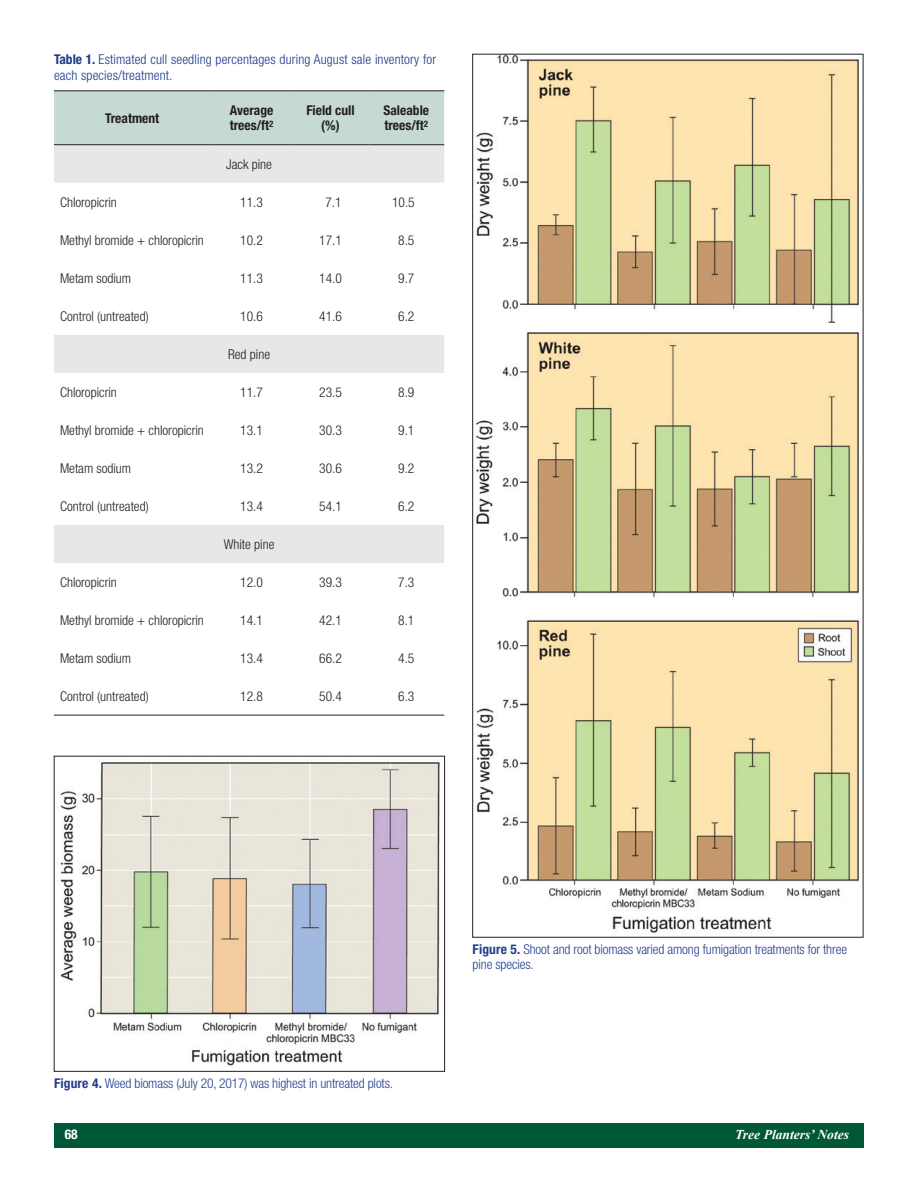
<style>
.page{position:relative;width:918px;height:1188px;background:#fff}
.page>*{position:absolute;margin:0;border:0;box-sizing:border-box;transform-origin:0 0}
.Table_Text{font:300 condensed 13.5px "Helvetica Neue LT Std";color:#231f20}
.Captions{font:300 condensed 13.5px/15px "Helvetica Neue LT Std";letter-spacing:-.01em;color:#253f8e}
.table_figure_caption{font:300 condensed 13.5px/16.5px "Helvetica Neue LT Std";letter-spacing:.01em;color:#1b388c}
.Table_Heads{font:700 condensed 13.5px/15.8px "Helvetica Neue LT Std";color:#231f20}
.t1{font:italic 700 13.5px "Times New Roman";color:#fff}
.t2{font:700 condensed 13.5px "Helvetica Neue LT Std";color:#fff}
.s1{font-weight:700}
</style>
<div class="page">
<div style="left:54px;top:1123px;width:810px;height:25px;background:#005837"></div>
<img style="left:60px;top:761px;width:380px;height:305px">
<div style="left:54px;top:756px;width:391px;height:316px;border:1px solid #231f20"></div>
<img style="left:475px;top:56px;width:385px;height:877px">
<div style="left:54px;top:91px;width:390px;height:53px;background:#c6dad2"></div>
<svg style="left:54px;top:145px;width:390px;height:418px"></svg>
<svg style="left:54px;top:183px;width:390px;height:152px"></svg>
<hr style="left:54px;top:90px;width:157px;height:1px;background:#231f20">
<hr style="left:211px;top:90px;width:82px;height:1px;background:#231f20">
<hr style="left:293px;top:90px;width:75px;height:1px;background:#231f20">
<hr style="left:368px;top:90px;width:76px;height:1px;background:#231f20">
<hr style="left:54px;top:144px;width:157px;height:1px;background:#231f20">
<hr style="left:211px;top:144px;width:82px;height:1px;background:#231f20">
<hr style="left:293px;top:144px;width:75px;height:1px;background:#231f20">
<hr style="left:368px;top:144px;width:76px;height:1px;background:#231f20">
<hr style="left:54px;top:715px;width:157px;height:1px;background:#231f20">
<hr style="left:211px;top:715px;width:82px;height:1px;background:#231f20">
<hr style="left:293px;top:715px;width:75px;height:1px;background:#231f20">
<hr style="left:368px;top:715px;width:76px;height:1px;background:#231f20">
<p class="table_figure_caption" style="left:54px;top:51px;width:384px"><span class="s1">Table 1.</span> Estimated cull seedling percentages during August sale inventory for each species/treatment.</p>
<p class="Table_Heads" style="left:105px;top:110px;width:55px">Treatment</p>
<p class="Table_Heads" style="left:230px;top:102px;width:45px">Average trees/ft<sup>2</sup></p>
<p class="Table_Heads" style="left:306px;top:102px;width:50px;text-align:center">Field cull (%)</p>
<p class="Table_Heads" style="left:383px;top:102px;width:47px">Saleable trees/ft<sup>2</sup></p>
<p class="Table_Text" style="left:226px;top:156px;width:47px">Jack pine</p>
<p class="Table_Text" style="left:60px;top:194px;width:58px">Chloropicrin</p>
<p class="Table_Text" style="left:240px;top:194px;width:24px">11.3</p>
<p class="Table_Text" style="left:325px;top:194px;width:18px">7.1</p>
<p class="Table_Text" style="left:392px;top:194px;width:24px">10.5</p>
<p class="Table_Text" style="left:60px;top:232px;width:145px">Methyl bromide + chloropicrin</p>
<p class="Table_Text" style="left:240px;top:232px;width:24px">10.2</p>
<p class="Table_Text" style="left:319px;top:232px;width:24px">17.1</p>
<p class="Table_Text" style="left:398px;top:232px;width:18px">8.5</p>
<p class="Table_Text" style="left:60px;top:270px;width:73px">Metam sodium</p>
<p class="Table_Text" style="left:240px;top:270px;width:24px">11.3</p>
<p class="Table_Text" style="left:319px;top:270px;width:24px">14.0</p>
<p class="Table_Text" style="left:398px;top:270px;width:18px">9.7</p>
<p class="Table_Text" style="left:60px;top:308px;width:90px">Control (untreated)</p>
<p class="Table_Text" style="left:240px;top:308px;width:24px">10.6</p>
<p class="Table_Text" style="left:319px;top:308px;width:24px">41.6</p>
<p class="Table_Text" style="left:398px;top:308px;width:18px">6.2</p>
<p class="Table_Text" style="left:228px;top:346px;width:43px">Red pine</p>
<p class="Table_Text" style="left:60px;top:384px;width:58px">Chloropicrin</p>
<p class="Table_Text" style="left:240px;top:384px;width:24px">11.7</p>
<p class="Table_Text" style="left:319px;top:384px;width:24px">23.5</p>
<p class="Table_Text" style="left:398px;top:384px;width:18px">8.9</p>
<p class="Table_Text" style="left:60px;top:422px;width:145px">Methyl bromide + chloropicrin</p>
<p class="Table_Text" style="left:240px;top:422px;width:24px">13.1</p>
<p class="Table_Text" style="left:319px;top:422px;width:24px">30.3</p>
<p class="Table_Text" style="left:398px;top:422px;width:18px">9.1</p>
<p class="Table_Text" style="left:60px;top:460px;width:73px">Metam sodium</p>
<p class="Table_Text" style="left:240px;top:460px;width:24px">13.2</p>
<p class="Table_Text" style="left:319px;top:460px;width:24px">30.6</p>
<p class="Table_Text" style="left:398px;top:460px;width:18px">9.2</p>
<p class="Table_Text" style="left:60px;top:498px;width:90px">Control (untreated)</p>
<p class="Table_Text" style="left:240px;top:498px;width:24px">13.4</p>
<p class="Table_Text" style="left:319px;top:498px;width:24px">54.1</p>
<p class="Table_Text" style="left:398px;top:498px;width:18px">6.2</p>
<p class="Table_Text" style="left:224px;top:536px;width:52px">White pine</p>
<p class="Table_Text" style="left:60px;top:574px;width:58px">Chloropicrin</p>
<p class="Table_Text" style="left:240px;top:574px;width:24px">12.0</p>
<p class="Table_Text" style="left:319px;top:574px;width:24px">39.3</p>
<p class="Table_Text" style="left:398px;top:574px;width:18px">7.3</p>
<p class="Table_Text" style="left:60px;top:612px;width:145px">Methyl bromide + chloropicrin</p>
<p class="Table_Text" style="left:240px;top:612px;width:24px">14.1</p>
<p class="Table_Text" style="left:319px;top:612px;width:24px">42.1</p>
<p class="Table_Text" style="left:398px;top:612px;width:18px">8.1</p>
<p class="Table_Text" style="left:60px;top:650px;width:73px">Metam sodium</p>
<p class="Table_Text" style="left:240px;top:650px;width:24px">13.4</p>
<p class="Table_Text" style="left:319px;top:650px;width:24px">66.2</p>
<p class="Table_Text" style="left:398px;top:650px;width:18px">4.5</p>
<p class="Table_Text" style="left:60px;top:688px;width:90px">Control (untreated)</p>
<p class="Table_Text" style="left:240px;top:688px;width:24px">12.8</p>
<p class="Table_Text" style="left:319px;top:688px;width:24px">50.4</p>
<p class="Table_Text" style="left:398px;top:688px;width:18px">6.3</p>
<p class="Captions" style="left:54px;top:1076px;width:340px"><span class="s1">Figure 4.</span> Weed biomass (July 20, 2017) was highest in untreated plots.</p>
<p class="Captions" style="left:473px;top:941px;width:376px"><span class="s1">Figure 5.</span> Shoot and root biomass varied among fumigation treatments for three pine species.</p>
<p class="t2" style="left:65px;top:1126px;width:14px">68</p>
<p class="t1" style="left:735px;top:1125px;width:115px">Tree Planters’ Notes</p>
</div>
